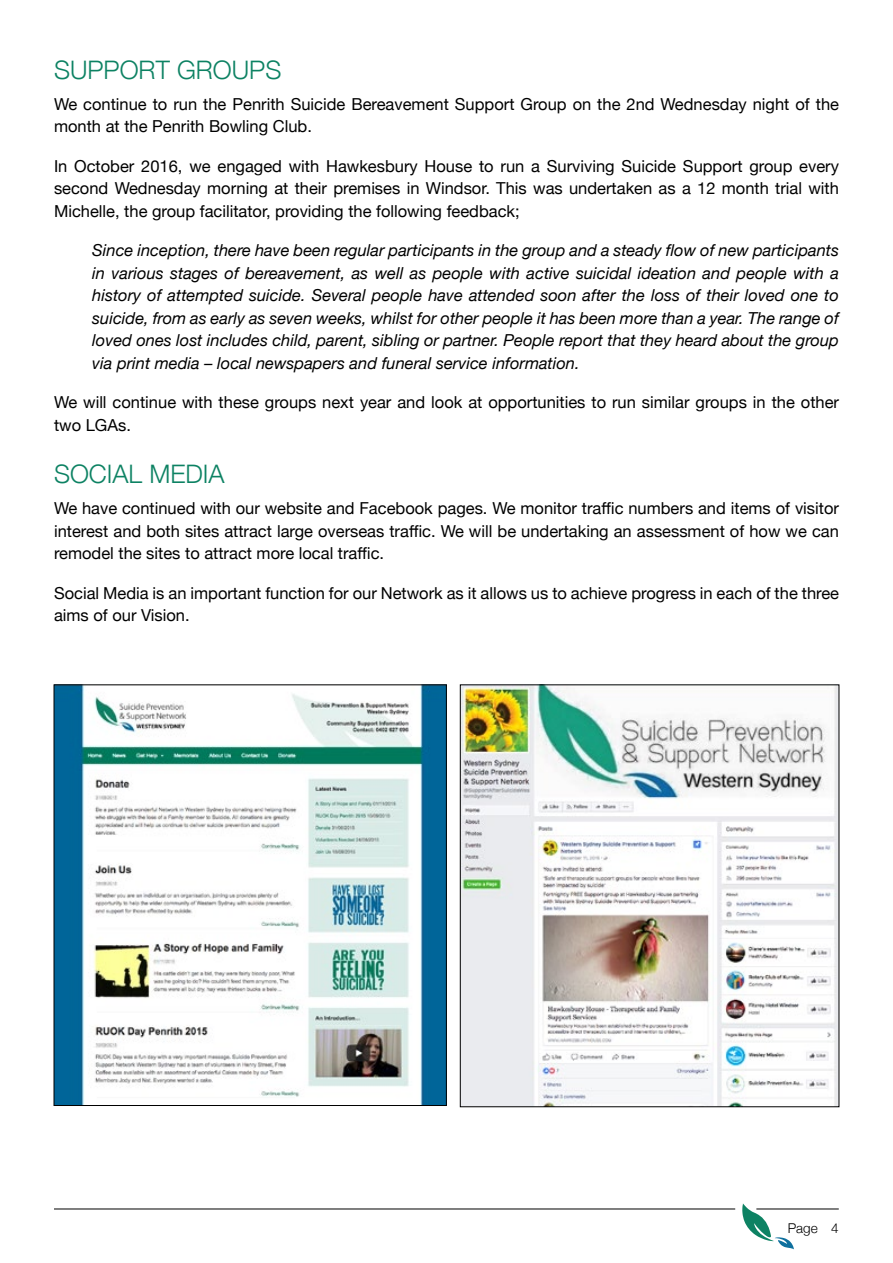
<style>
.page{position:relative;width:893px;height:1263px;background:#fff}
.page>*{position:absolute;margin:0;border:0;box-sizing:border-box;transform-origin:0 0}
.t1{font:300 25.5px "Helvetica Neue";color:#0d8263}
.t2{font:16.5px/22.5px "Helvetica Neue";color:#000}
.t3{font:italic 16.5px/22.5px "Helvetica Neue";color:#000;text-align:justify}
.t4{font:300 13.5px "Helvetica Neue";color:#000}
</style>
<div class="page">
<svg style="left:742px;top:1203px;width:52px;height:46px"></svg>
<hr style="left:54px;top:1208px;width:681px;height:1px;background:#000">
<hr style="left:756px;top:1208px;width:83px;height:1px;background:#000">
<img style="left:462px;top:687px;width:375px;height:418px">
<img style="left:56px;top:687px;width:389px;height:417px">
<h1 class="t1" style="left:54px;top:49px;width:229px">SUPPORT GROUPS</h1>
<p class="t2" style="left:54px;top:93px;width:786px">We continue to run the Penrith Suicide Bereavement Support Group on the 2nd Wednesday night of the month at the Penrith Bowling Club.</p>
<p class="t2" style="left:54px;top:156px;width:786px;text-align:justify">In October 2016, we engaged with Hawkesbury House to run a Surviving Suicide Support group every second Wednesday morning at their premises in Windsor. This was undertaken as a 12 month trial with Michelle, the group facilitator, providing the following feedback;</p>
<p class="t3" style="left:92px;top:240px;width:748px">Since inception, there have been regular participants in the group and a steady flow of new participants in various stages of bereavement, as well as people with active suicidal ideation and people with a history of attempted suicide. Several people have attended soon after the loss of their loved one to suicide, from as early as seven weeks, whilst for other people it has been more than a year. The range of loved ones lost includes child, parent, sibling or partner. People report that they heard about the group via print media – local newspapers and funeral service information.</p>
<p class="t2" style="left:54px;top:392px;width:786px">We will continue with these groups next year and look at opportunities to run similar groups in the other two LGAs.</p>
<h1 class="t1" style="left:54px;top:453px;width:172px">SOCIAL MEDIA</h1>
<p class="t2" style="left:54px;top:498px;width:786px;text-align:justify">We have continued with our website and Facebook pages. We monitor traffic numbers and items of visitor interest and both sites attract large overseas traffic. We will be undertaking an assessment of how we can remodel the sites to attract more local traffic.</p>
<p class="t2" style="left:54px;top:582px;width:787px">Social Media is an important function for our Network as it allows us to achieve progress in each of the three aims of our Vision.</p>
<p class="t4" style="left:788px;top:1217px;width:53px">Page 4</p>
</div>
